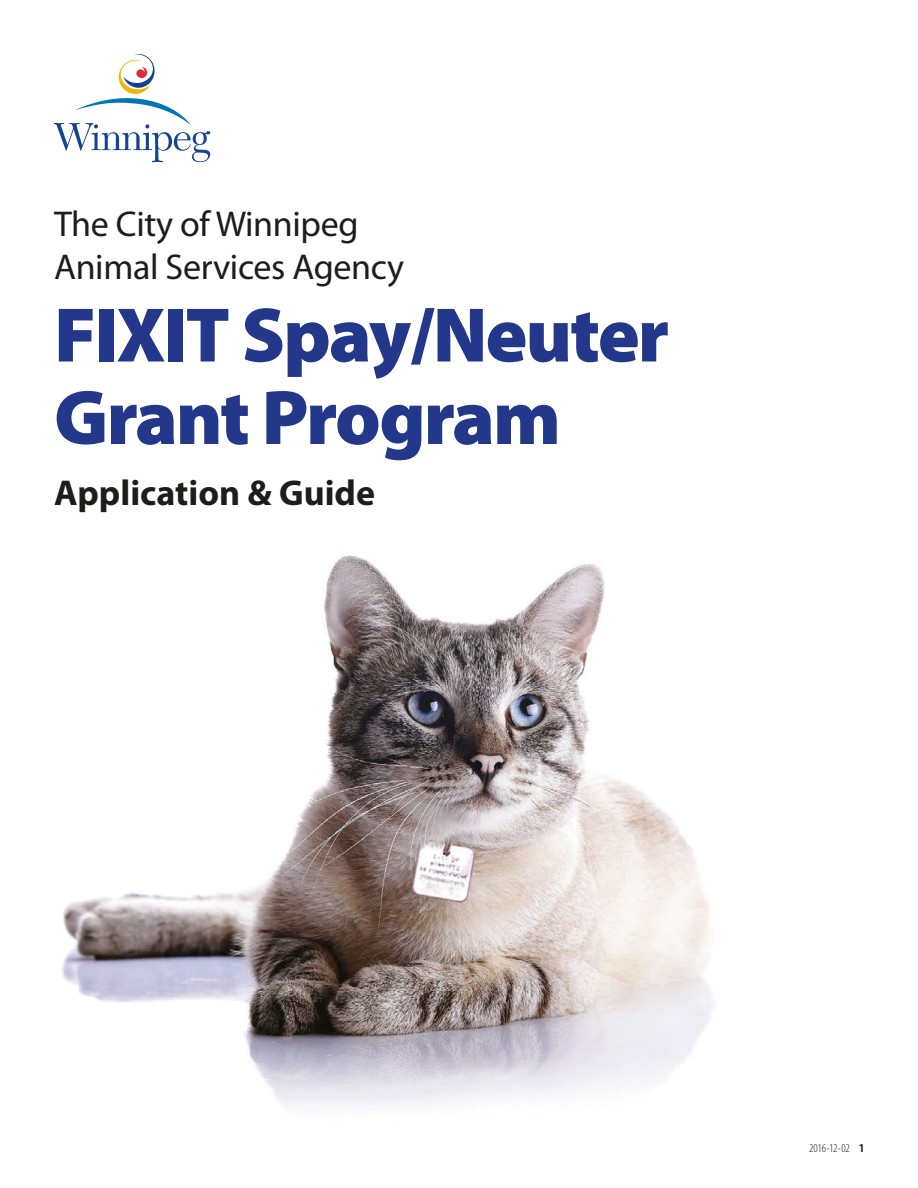
<style>
.page{position:relative;width:918px;height:1188px;background:#fff}
.page>*{position:absolute;margin:0;border:0;box-sizing:border-box;transform-origin:0 0}
.t1{font:900 78px/82.5px "Myriad Pro";letter-spacing:-.025em;color:#23378b}
.t2{font:36px/43.2px "Myriad Pro";letter-spacing:-.01em;color:#1d1d1b}
.t3{font:700 36px "Myriad Pro";color:#1d1d1b}
.t4{font:300 condensed 12px "Myriad Pro";letter-spacing:-.01em;color:#1d1d1b}
.s1{font-weight:700}
</style>
<div class="page">
<img style="left:61px;top:555px;width:652px;height:554px">
<svg style="left:54px;top:54px;width:156px;height:108px"></svg>
<p class="t2" style="left:54px;top:203px;width:352px">The City of Winnipeg<br>Animal Services Agency</p>
<h1 class="t1" style="left:54px;top:295px;width:617px">FIXIT Spay/Neuter<br>Grant Program</h1>
<p class="t3" style="left:54px;top:473px;width:323px">Application &amp; Guide</p>
<p class="t4" style="left:809px;top:1142px;width:57px">2016-12-02 <span class="s1">1</span></p>
</div>
